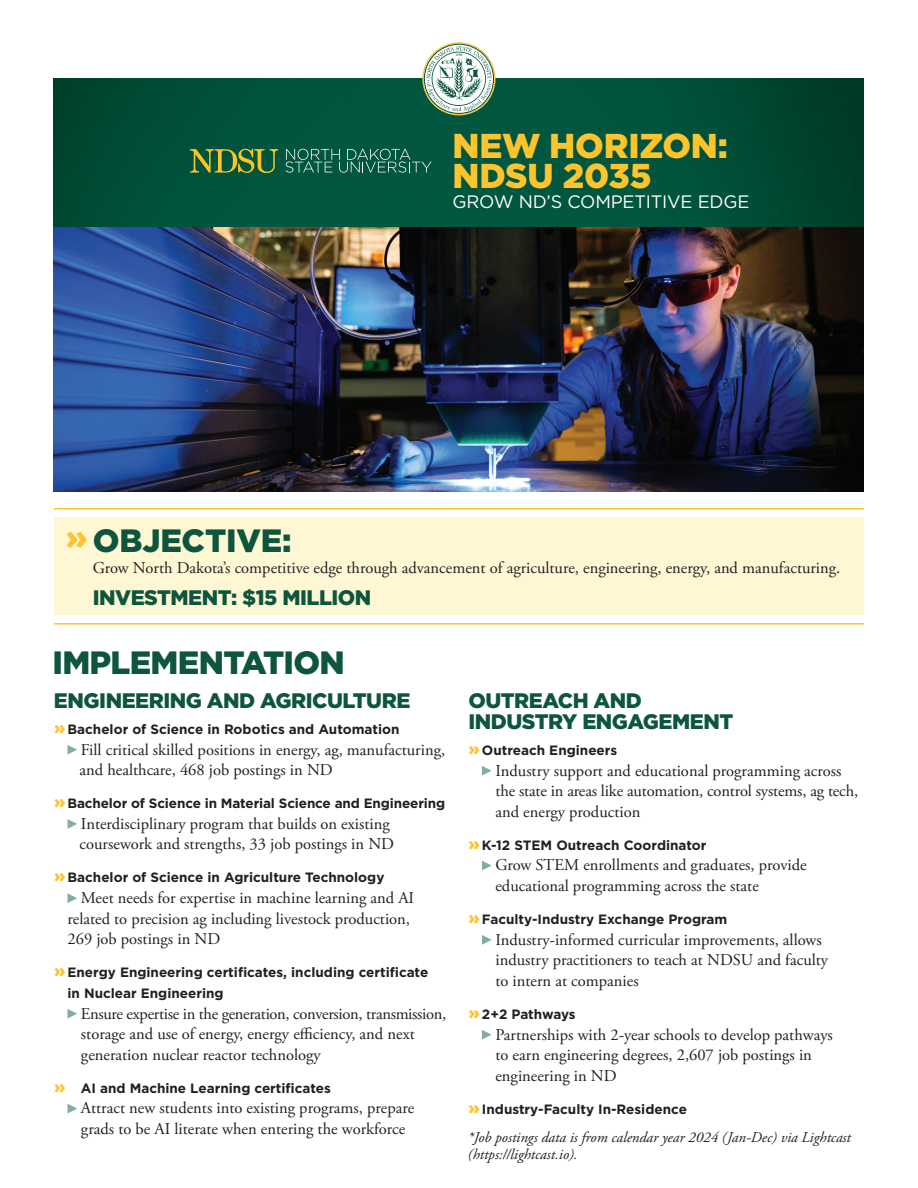
<style>
.page{position:relative;width:918px;height:1188px;background:#fff}
.page>*{position:absolute;margin:0;border:0;box-sizing:border-box;transform-origin:0 0}
.t1{font:900 34.5px/30px "Gotham";letter-spacing:-.005em;color:#fec42e}
.t2{font:900 32.25px "Gotham";letter-spacing:-.02em;color:#0e553e}
.t3{font:900 21px/21px "Gotham";letter-spacing:-.02em;color:#0e553e}
.t4{font:18px "Gotham";letter-spacing:-.01em;color:#fff}
.t5{font:16.5px/20.7px "Adobe Garamond Pro";color:#231f20}
.t6{font:italic 15px/16.5px "Adobe Garamond Pro";color:#231f20}
.t7{font:700 13.5px/20.7px "Gotham";color:#231f20}
.s1{font-size:34.5px;color:#fec42e}
.s2{font-weight:900;font-size:18px;color:#fec42e}
</style>
<div class="page">
<div style="left:54px;top:517px;width:810px;height:98px;background:#fef7d4"></div>
<img style="left:54px;top:79px;width:810px;height:413px">
<svg style="left:68px;top:745px;width:9px;height:10px"></svg>
<svg style="left:68px;top:819px;width:9px;height:10px"></svg>
<svg style="left:68px;top:893px;width:9px;height:10px"></svg>
<svg style="left:68px;top:1009px;width:9px;height:10px"></svg>
<svg style="left:68px;top:1104px;width:9px;height:9px"></svg>
<svg style="left:482px;top:766px;width:10px;height:10px"></svg>
<svg style="left:482px;top:861px;width:10px;height:9px"></svg>
<svg style="left:482px;top:935px;width:10px;height:10px"></svg>
<svg style="left:482px;top:1030px;width:10px;height:10px"></svg>
<svg style="left:424px;top:44px;width:70px;height:70px"></svg>
<svg style="left:190px;top:148px;width:88px;height:26px;background:#4d7534"></svg>
<svg style="left:285px;top:149px;width:147px;height:24px;background:#256e5a"></svg>
<hr style="left:54px;top:508px;width:810px;height:1px;background:#fec42e">
<hr style="left:54px;top:623px;width:810px;height:2px;background:#fec42e">
<h1 class="t1" style="left:452px;top:130px;width:277px">NEW HORIZON:<br>NDSU 2035</h1>
<p class="t4" style="left:452px;top:191px;width:298px">GROW ND’S COMPETITIVE EDGE</p>
<h2 class="t2" style="left:66px;top:519px;width:227px"><span class="s1">»</span> OBJECTIVE:</h2>
<p class="t5" style="left:93px;top:558px;width:749px">Grow North Dakota’s competitive edge through advancement of agriculture, engineering, energy, and manufacturing.</p>
<p class="t3" style="left:93px;top:586px;width:280px">INVESTMENT: $15 MILLION</p>
<h2 class="t2" style="left:52px;top:640px;width:294px">IMPLEMENTATION</h2>
<p class="t3" style="left:54px;top:690px;width:358px">ENGINEERING AND AGRICULTURE</p>
<p class="t7" style="left:54px;top:719px;width:347px"><span class="s2">»</span> Bachelor of Science in Robotics and Automation</p>
<p class="t5" style="left:79px;top:740px;width:367px">Fill critical skilled positions in energy, ag, manufacturing, and healthcare, 468 job postings in ND</p>
<p class="t7" style="left:54px;top:793px;width:393px"><span class="s2">»</span> Bachelor of Science in Material Science and Engineering</p>
<p class="t5" style="left:79px;top:814px;width:316px">Interdisciplinary program that builds on existing coursework and strengths, 33 job postings in ND</p>
<p class="t7" style="left:54px;top:867px;width:332px"><span class="s2">»</span> Bachelor of Science in Agriculture Technology</p>
<p class="t5" style="left:68px;top:888px;width:348px;text-indent:13px">Meet needs for expertise in machine learning and AI related to precision ag including livestock production,<br>269 job postings in ND</p>
<p class="t7" style="left:68px;top:962px;width:362px;text-indent:-14px"><span class="s2">»</span> Energy Engineering certificates, including certificate in Nuclear Engineering</p>
<p class="t5" style="left:81px;top:1004px;width:367px">Ensure expertise in the generation, conversion, transmission, storage and use of energy, energy efficiency, and next generation nuclear reactor technology</p>
<p class="t7" style="left:54px;top:1078px;width:278px"><span class="s2">»</span> AI and Machine Learning certificates</p>
<p class="t5" style="left:81px;top:1098px;width:335px">Attract new students into existing programs, prepare grads to be AI literate when entering the workforce</p>
<p class="t3" style="left:468px;top:690px;width:266px">OUTREACH AND<br>INDUSTRY ENGAGEMENT</p>
<p class="t7" style="left:468px;top:740px;width:150px"><span class="s2">»</span> Outreach Engineers</p>
<p class="t5" style="left:495px;top:761px;width:364px">Industry support and educational programming across the state in areas like automation, control systems, ag tech, and energy production</p>
<p class="t7" style="left:468px;top:835px;width:240px"><span class="s2">»</span> K-12 STEM Outreach Coordinator</p>
<p class="t5" style="left:495px;top:855px;width:313px">Grow STEM enrollments and graduates, provide educational programming across the state</p>
<p class="t7" style="left:468px;top:909px;width:260px"><span class="s2">»</span> Faculty-Industry Exchange Program</p>
<p class="t5" style="left:495px;top:930px;width:334px">Industry-informed curricular improvements, allows industry practitioners to teach at NDSU and faculty to intern at companies</p>
<p class="t7" style="left:468px;top:1004px;width:109px"><span class="s2">»</span> 2+2 Pathways</p>
<p class="t5" style="left:495px;top:1025px;width:339px">Partnerships with 2-year schools to develop pathways to earn engineering degrees, 2,607 job postings in engineering in ND</p>
<p class="t7" style="left:468px;top:1099px;width:220px"><span class="s2">»</span> Industry-Faculty In-Residence</p>
<p class="t6" style="left:468px;top:1130px;width:384px">*Job postings data is from calendar year 2024 (Jan-Dec) via Lightcast (https://lightcast.io).</p>
</div>
